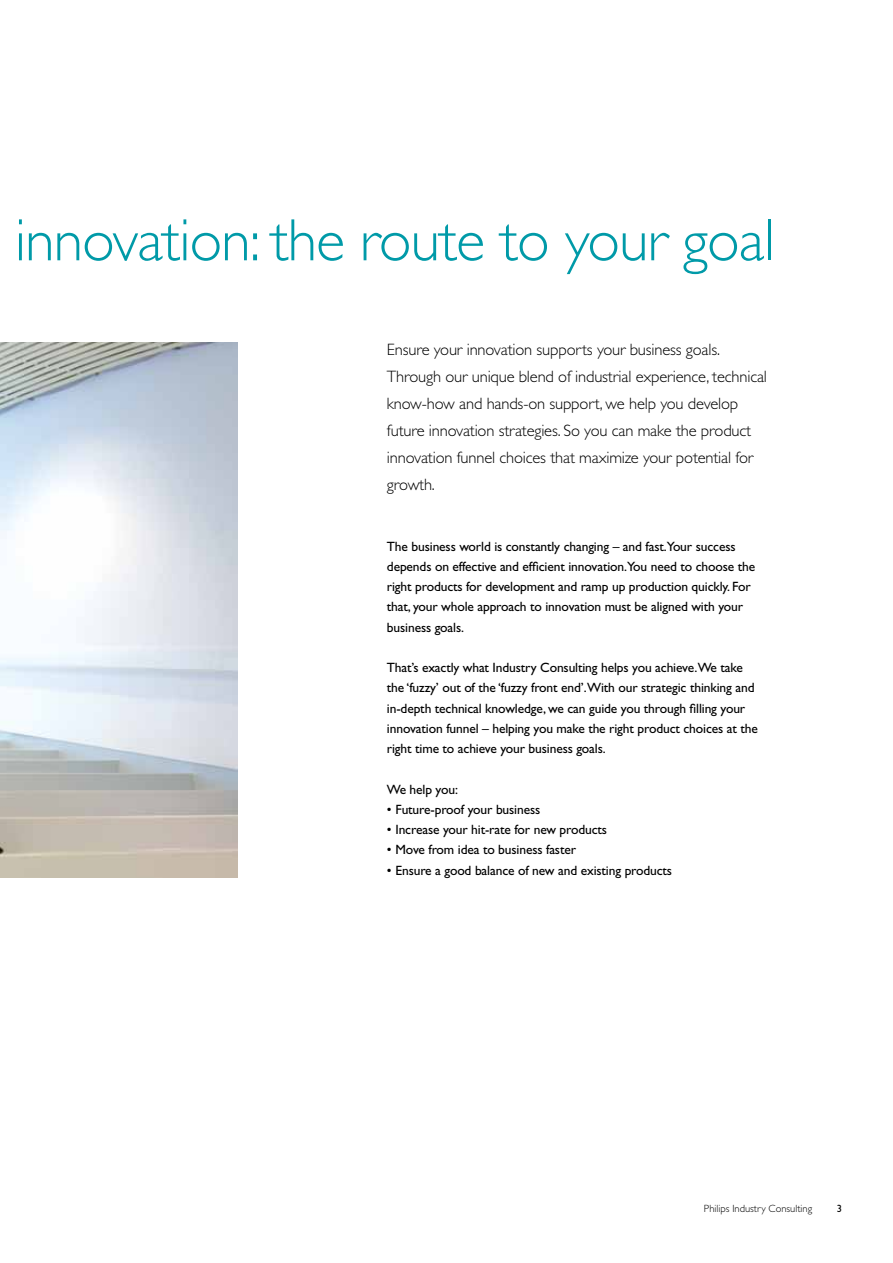
<style>
.page{position:relative;width:893px;height:1263px;background:#fff}
.page>*{position:absolute;margin:0;border:0;box-sizing:border-box;transform-origin:0 0}
.t1{font:300 60px "Gill Sans";letter-spacing:-.015em;color:#009aa8}
.t2{font:300 16.5px/27px "Gill Sans";letter-spacing:-.01em;color:#000}
.t3{font:13.5px/20.2px "Gill Sans";letter-spacing:-.01em;color:#000}
.t4{font:300 10.5px "Gill Sans";color:#000}
.t5{font:10.5px "Gill Sans";color:#000}
</style>
<div class="page">
<img style="left:0;top:342px;width:237px;height:536px">
<h1 class="t1" style="left:15px;top:206px;width:761px">innovation: the route to your goal</h1>
<p class="t2" style="left:387px;top:336px;width:382px">Ensure your innovation supports your business goals.<br>Through our unique blend of industrial experience, technical know-how and hands-on support, we help you develop future innovation strategies. So you can make the product innovation funnel choices that maximize your potential for growth.</p>
<p class="t3" style="left:387px;top:536px;width:370px">The business world is constantly changing – and fast.Your success depends on effective and efficient innovation.You need to choose the right products for development and ramp up production quickly. For that, your whole approach to innovation must be aligned with your business goals.</p>
<p class="t3" style="left:387px;top:657px;width:372px">That’s exactly what Industry Consulting helps you achieve.We take the ‘fuzzy’ out of the ‘fuzzy front end’.With our strategic thinking and in-depth technical knowledge, we can guide you through filling your innovation funnel – helping you make the right product choices at the right time to achieve your business goals.</p>
<p class="t3" style="left:387px;top:779px;width:73px">We help you:</p>
<p class="t3" style="left:387px;top:799px;width:155px">• Future-proof your business</p>
<p class="t3" style="left:387px;top:819px;width:222px">• Increase your hit-rate for new products</p>
<p class="t3" style="left:387px;top:840px;width:191px">• Move from idea to business faster</p>
<p class="t3" style="left:387px;top:860px;width:287px">• Ensure a good balance of new and existing products</p>
<p class="t4" style="left:704px;top:1203px;width:110px">Philips Industry Consulting</p>
<p class="t5" style="left:837px;top:1202px;width:7px">3</p>
</div>
